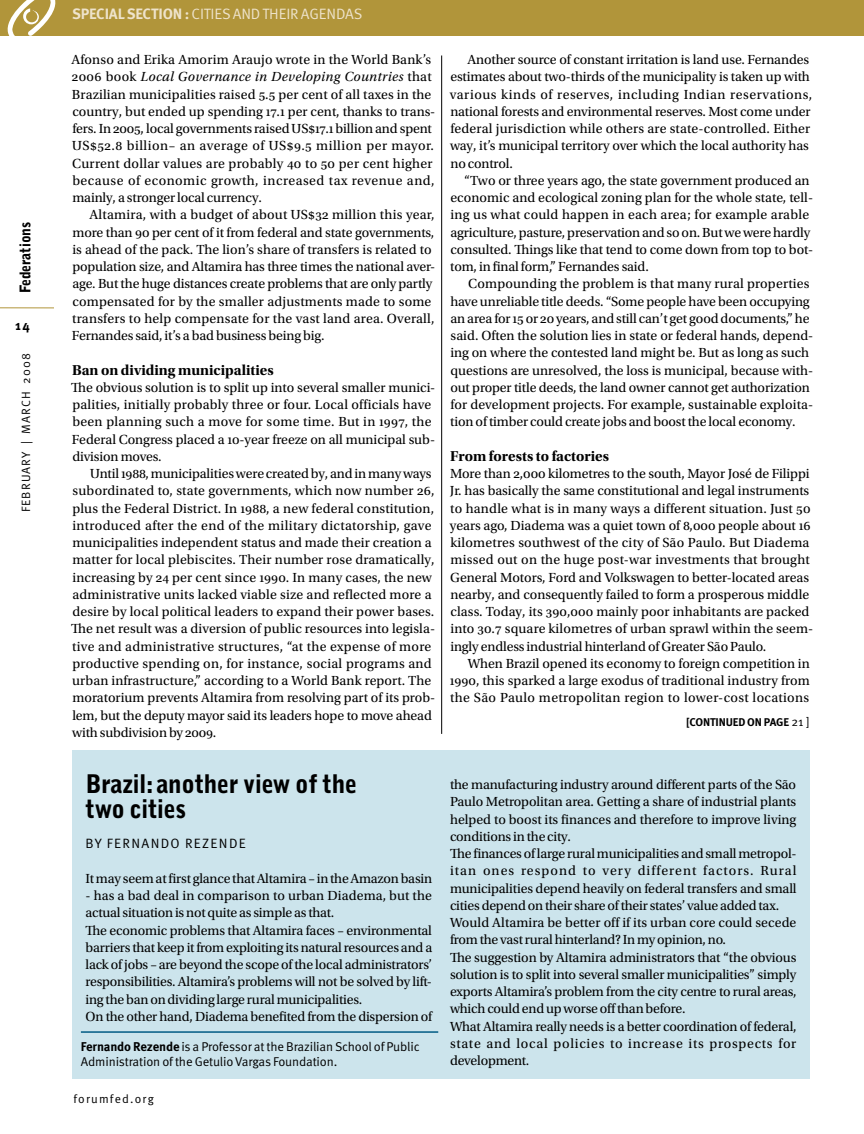
<style>
.page{position:relative;width:864px;height:1134px;background:#fff}
.page>*{position:absolute;margin:0;border:0;box-sizing:border-box;transform-origin:0 0}
.t1{font:900 25.5px/25.5px "Bell Gothic Std";letter-spacing:-.01em;color:#000;scale:.95 1}
.t2{font:15px "Utopia Std Bold Subh";color:#000}
.t3{font:700 15px "Meta OT";letter-spacing:-.01em;color:#eee3cb}
.t4{font:15px "Meta OT";letter-spacing:.06em;color:#eee3cb}
.t5{font:900 14.7px "Bell Gothic Std";letter-spacing:-.015em;color:#000;scale:.95 1}
.t6{font:13.8px/17.2px "Utopia Std";letter-spacing:-.005em;color:#000}
.t7{font:13.5px "Meta OT";letter-spacing:.1em;color:#000}
.t8{font:700 13.5px "Meta OT";color:#000}
.t9{font:12.75px/15px "Meta OT";letter-spacing:-.01em;color:#000}
.t10{font:12px "Meta OT";letter-spacing:.09em;color:#000}
.t11{font:700 11.25px "Meta OT";color:#000}
.s1{font-weight:400}
.s2{font-style:italic}
.s3{font-weight:700}
.s4{font-weight:400;font-size:12.3px}
</style>
<div class="page">
<hr style="left:441px;top:56px;width:1px;height:678px;background:#000">
<div style="left:0;top:0;width:864px;height:36px;background:#b1953a"></div>
<hr style="left:0;top:307px;width:54px;height:1px;background:#b1953a">
<div style="left:72px;top:751px;width:738px;height:328px;background:#cce4ec"></div>
<svg style="left:7px;top:0;width:49px;height:36px"></svg>
<hr style="left:81px;top:1031px;width:357px;height:2px;background:#005a84">
<p class="t5" style="left:17px;top:293px;width:76px;rotate:-90deg">Federations</p>
<p class="t8" style="left:15px;top:317px;width:16px">14</p>
<p class="t10" style="left:19px;top:512px;width:160px;rotate:-90deg">FEBRUARY | MARCH 2008</p>
<p class="t3" style="left:72px;top:4px;width:135px">SPECIAL SECTION : <span class="s1">Cities</span></p>
<p class="t4" style="left:233px;top:5px;width:78px">and their agen</p>
<p class="t4" style="left:336px;top:5px;width:19px">das</p>
<p class="t6" style="left:71px;top:51px;width:365px">Afonso and Erika Amorim Araujo wrote in the World Bank’s 2006 book <span class="s2">Local Governance in Developing Countries</span> that Brazilian municipalities raised 5.5 per cent of all taxes in the country, but ended up spending 17.1 per cent, thanks to trans&shy;fers. In 2005, local governments raised US$17.1 billion and spent US$52.8 billion– an average of US$9.5 million per mayor.<br>Current dollar values are probably 40 to 50 per cent higher because of economic growth, increased tax revenue and, mainly, a stronger local currency.</p>
<p class="t6" style="left:72px;top:207px;width:365px;text-indent:17px">Altamira, with a budget of about US$32 million this year, more than 90 per cent of it from federal and state governments, is ahead of the pack. The lion’s share of transfers is related to population size, and Altamira has three times the national aver&shy;age. But the huge distances create problems that are only partly compensated for by the smaller adjustments made to some transfers to help compensate for the vast land area. Overall, Fernandes said, it’s a bad business being big.</p>
<p class="t2" style="left:72px;top:361px;width:203px">Ban on dividing municipalities</p>
<p class="t6" style="left:71px;top:379px;width:366px">The obvious solution is to split up into several smaller munici&shy;palities, initially probably three or four. Local officials have been planning such a move for some time. But in 1997, the Federal Congress placed a 10-year freeze on all municipal sub&shy;division moves.</p>
<p class="t6" style="left:71px;top:465px;width:366px;text-indent:19px">Until 1988, municipalities were created by, and in many ways subordinated to, state governments, which now number 26, plus the Federal District. In 1988, a new federal constitution, introduced after the end of the military dictatorship, gave municipalities independent status and made their creation a matter for local plebiscites. Their number rose dramatically, increasing by 24 per cent since 1990. In many cases, the new administrative units lacked viable size and reflected more a desire by local political leaders to expand their power bases.<br>The net result was a diversion of public resources into legisla&shy;tive and administrative structures, “at the expense of more productive spending on, for instance, social programs and urban infrastructure,” according to a World Bank report. The moratorium prevents Altamira from resolving part of its prob&shy;lem, but the deputy mayor said its leaders hope to move ahead with subdivision by 2009.</p>
<h1 class="t1" style="left:86px;top:771px;width:287px">Brazil: another view of the two cities</h1>
<p class="t7" style="left:86px;top:836px;width:56px">By Fernan</p>
<p class="t7" style="left:161px;top:836px;width:85px">do Rezen de</p>
<p class="t6" style="left:86px;top:870px;width:348px">It may seem at first glance that Altamira – in the Amazon basin</p>
<p class="t6" style="left:86px;top:887px;width:348px">- has a bad deal in comparison to urban Diadema, but the actual situation is not quite as simple as that.<br>The economic problems that Altamira faces – environmental barriers that keep it from exploiting its natural resources and a lack of jobs – are beyond the scope of the local administrators’ responsibilities. Altamira’s problems will not be solved by lift&shy;ing the ban on dividing large rural municipalities.<br>On the other hand, Diadema benefited from the dispersion of</p>
<p class="t9" style="left:81px;top:1039px;width:340px"><span class="s3">Fernando Rezende</span> is a Professor at the Brazilian School of Public<br>Administration of the Getulio Vargas Foundation.</p>
<p class="t10" style="left:74px;top:1091px;width:82px">forumfed.org</p>
<p class="t6" style="left:450px;top:51px;width:364px;text-indent:18px">Another source of constant irritation is land use. Fernandes estimates about two-thirds of the municipality is taken up with various kinds of reserves, including Indian reservations, national forests and environmental reserves. Most come under federal jurisdiction while others are state-controlled. Either way, it’s municipal territory over which the local authority has no control.</p>
<p class="t6" style="left:450px;top:172px;width:365px;text-indent:14px">“Two or three years ago, the state government produced an economic and ecological zoning plan for the whole state, tell&shy;ing us what could happen in each area; for example arable agriculture, pasture, preservation and so on. But we were hardly consulted. Things like that tend to come down from top to bot&shy;tom, in final form,” Fernandes said.</p>
<p class="t6" style="left:450px;top:276px;width:365px;text-indent:18px">Compounding the problem is that many rural properties have unreliable title deeds. “Some people have been occupying an area for 15 or 20 years, and still can’t get good documents,” he said. Often the solution lies in state or federal hands, depend&shy;ing on where the contested land might be. But as long as such questions are unresolved, the loss is municipal, because with&shy;out proper title deeds, the land owner cannot get authorization for development projects. For example, sustainable exploita&shy;tion of timber could create jobs and boost the local economy.</p>
<p class="t2" style="left:450px;top:447px;width:161px">From forests to factories</p>
<p class="t6" style="left:450px;top:465px;width:365px">More than 2,000 kilometres to the south, Mayor José de Filippi Jr. has basically the same constitutional and legal instruments to handle what is in many ways a different situation. Just 50 years ago, Diadema was a quiet town of 8,000 people about 16 kilometres southwest of the city of São Paulo. But Diadema missed out on the huge post-war investments that brought General Motors, Ford and Volkswagen to better-located areas nearby, and consequently failed to form a prosperous middle class. Today, its 390,000 mainly poor inhabitants are packed into 30.7 square kilometres of urban sprawl within the seem&shy;ingly endless industrial hinterland of Greater São Paulo.</p>
<p class="t6" style="left:450px;top:655px;width:362px;text-align:justify;text-indent:18px">When Brazil opened its economy to foreign competition in 1990, this sparked a large exodus of traditional industry from the São Paulo metropolitan region to lower-cost locations</p>
<p class="t11" style="left:686px;top:715px;width:17px">[Continued</p>
<p class="t11" style="left:747px;top:715px;width:64px">on page <span class="s4">21 ]</span></p>
<p class="t6" style="left:450px;top:776px;width:348px">the manufacturing industry around different parts of the São Paulo Metropolitan area. Getting a share of industrial plants helped to boost its finances and therefore to improve living conditions in the city.<br>The finances of large rural municipalities and small metropol&shy;itan ones respond to very different factors. Rural municipalities depend heavily on federal transfers and small cities depend on their share of their states’ value added tax.<br>Would Altamira be better off if its urban core could secede from the vast rural hinterland? In my opinion, no.<br>The suggestion by Altamira administrators that “the obvious solution is to split into several smaller municipalities” simply exports Altamira’s problem from the city centre to rural areas, which could end up worse off than before.<br>What Altamira really needs is a better coordination of federal, state and local policies to increase its prospects for development.</p>
</div>
